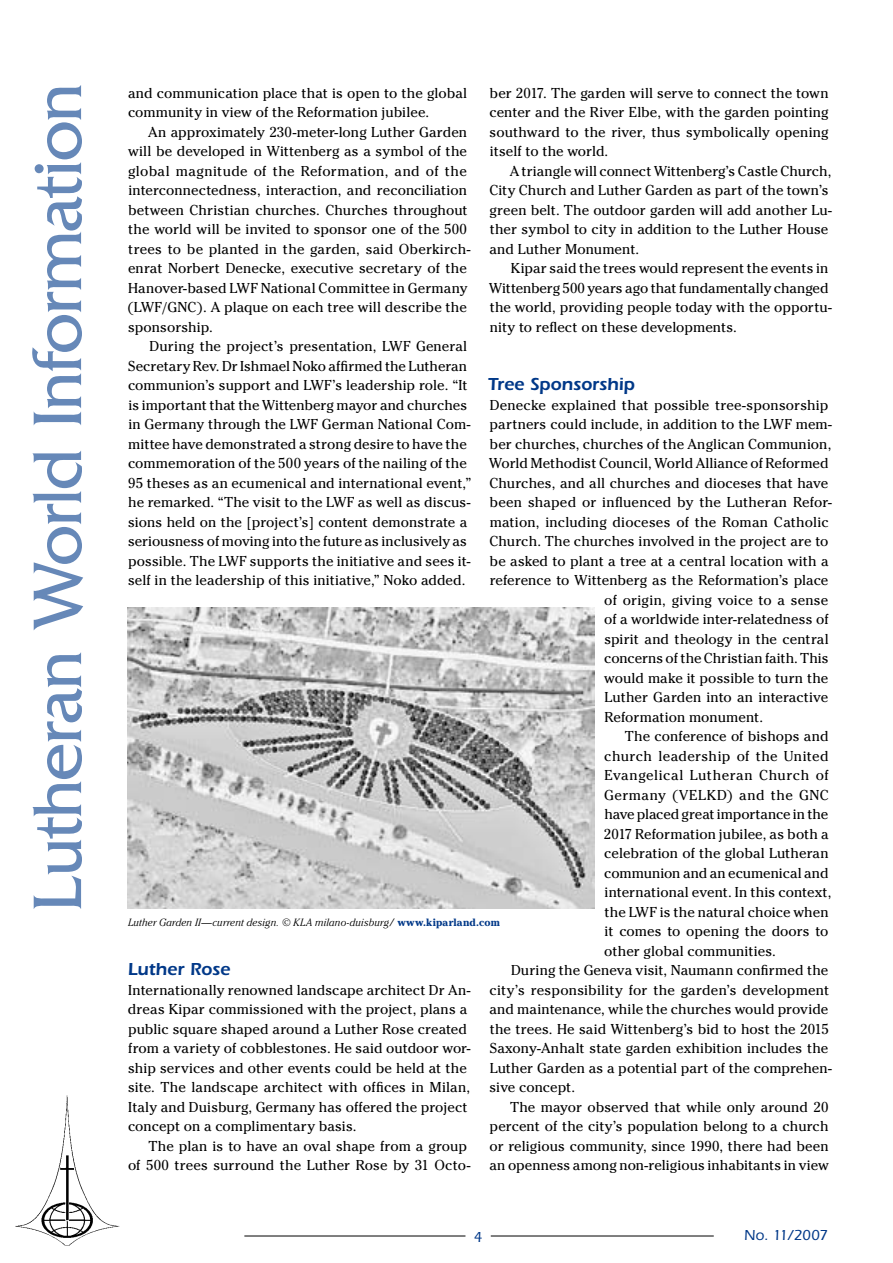
<style>
.page{position:relative;width:893px;height:1263px;background:#fff}
.page>*{position:absolute;margin:0;border:0;box-sizing:border-box;transform-origin:0 0}
.t1{font:72px "Friz Quadrata";letter-spacing:-.02em;color:#6688b8}
.t2{font:600 18px "Itc Eras";letter-spacing:-.005em;color:#003888}
.t3{font:500 15px "Itc Eras";letter-spacing:-.015em;color:#003888}
.t4{font:14.25px/19.5px "Cheltenham";letter-spacing:.005em;color:#000}
.t5{font:14.25px "Cheltenham";letter-spacing:.04em;color:#000}
.t6{font:14.25px "Cheltenham";letter-spacing:-.015em;color:#000}
.t7{font:14.25px "Cheltenham";letter-spacing:.025em;color:#000}
.t8{font:italic 300 10.5px "Cheltenham";letter-spacing:.015em;color:#000}
.s1{font-weight:700;font-style:normal;color:#003888}
</style>
<div class="page">
<hr style="left:491px;top:1235px;width:223px;height:1px;background:#000">
<hr style="left:244px;top:1235px;width:221px;height:1px;background:#000">
<img style="left:15px;top:1095px;width:105px;height:151px">
<img style="left:128px;top:607px;width:467px;height:301px">
<h1 class="t1" style="left:17px;top:912px;width:830px;rotate:-90deg">Lutheran World Information</h1>
<p class="t4" style="left:128px;top:83px;width:341px">and communication place that is open to the global community in view of the Reformation jubilee.</p>
<p class="t4" style="left:489px;top:83px;width:341px;text-align:justify">ber 2017. The garden will serve to connect the town center and the River Elbe, with the garden pointing southward to the river, thus symbolically opening itself to the world.</p>
<p class="t4" style="left:489px;top:161px;width:344px;text-indent:20px">A triangle will connect Wittenberg’s Castle Church, City Church and Luther Garden as part of the town’s green belt. The outdoor garden will add another Lu&shy;ther symbol to city in addition to the Luther House and Luther Monument.</p>
<p class="t4" style="left:489px;top:258px;width:344px;text-indent:22px">Kipar said the trees would represent the events in Wittenberg 500 years ago that fundamentally changed the world, providing people today with the opportu&shy;nity to reflect on these developments.</p>
<p class="t4" style="left:127px;top:122px;width:345px;text-indent:21px">An approximately 230-meter-long Luther Garden will be developed in Wittenberg as a symbol of the global magnitude of the Reformation, and of the interconnectedness, interaction, and reconciliation between Christian churches. Churches throughout the world will be invited to sponsor one of the 500 trees to be planted in the garden, said Oberkirch&shy;enrat Norbert Denecke, executive secretary of the Hanover-based LWF National Committee in Germany (LWF/GNC). A plaque on each tree will describe the sponsorship.</p>
<p class="t4" style="left:128px;top:336px;width:345px;text-indent:22px">During the project’s presentation, LWF General Secretary Rev. Dr Ishmael Noko affirmed the Lutheran communion’s support and LWF’s leadership role. “It is important that the Wittenberg mayor and churches in Germany through the LWF German National Com&shy;mittee have demonstrated a strong desire to have the commemoration of the 500 years of the nailing of the 95 theses as an ecumenical and international event,” he remarked. “The visit to the LWF as well as discus&shy;sions held on the [project’s] content demonstrate a seriousness of moving into the future as inclusively as possible. The LWF supports the initiative and sees it&shy;self in the leadership of this initiative,” Noko added.</p>
<p class="t2" style="left:488px;top:374px;width:148px">Tree Sponsorship</p>
<p class="t4" style="left:490px;top:395px;width:340px">Denecke explained that possible tree-sponsorship</p>
<p class="t4" style="left:490px;top:414px;width:344px">partners could include, in addition to the LWF mem-</p>
<p class="t4" style="left:490px;top:434px;width:343px">ber churches, churches of the Anglican Communion,</p>
<p class="t4" style="left:489px;top:453px;width:341px">World Methodist Council, World Alliance of Reformed</p>
<p class="t4" style="left:489px;top:473px;width:340px">Churches, and all churches and dioceses that have</p>
<p class="t4" style="left:490px;top:492px;width:344px">been shaped or influenced by the Lutheran Refor-</p>
<p class="t4" style="left:490px;top:512px;width:341px">mation, including dioceses of the Roman Catholic</p>
<p class="t4" style="left:489px;top:531px;width:341px">Church. The churches involved in the project are to</p>
<p class="t4" style="left:490px;top:551px;width:340px">be asked to plant a tree at a central location with a</p>
<p class="t4" style="left:490px;top:570px;width:340px">reference to Wittenberg as the Reformation’s place</p>
<p class="t4" style="left:604px;top:590px;width:226px">of origin, giving voice to a sense</p>
<p class="t4" style="left:604px;top:609px;width:226px">of a worldwide inter-relatedness of</p>
<p class="t4" style="left:604px;top:629px;width:226px">spirit and theology in the central</p>
<p class="t4" style="left:604px;top:648px;width:226px">concerns of the Christian faith. This</p>
<p class="t4" style="left:604px;top:668px;width:226px">would make it possible to turn the</p>
<p class="t4" style="left:604px;top:687px;width:225px">Luther Garden into an interactive</p>
<p class="t4" style="left:604px;top:707px;width:160px">Reformation monument.</p>
<p class="t4" style="left:625px;top:726px;width:205px">The conference of bishops and</p>
<p class="t7" style="left:604px;top:747px;width:226px">church leadership of the United</p>
<p class="t5" style="left:605px;top:767px;width:226px">Evangelical Lutheran Church of</p>
<p class="t5" style="left:604px;top:786px;width:226px">Germany (VELKD) and the GNC</p>
<p class="t6" style="left:604px;top:806px;width:225px">have placed great importance in the</p>
<p class="t4" style="left:604px;top:824px;width:226px">2017 Reformation jubilee, as both a</p>
<p class="t4" style="left:604px;top:843px;width:226px">celebration of the global Lutheran</p>
<p class="t4" style="left:604px;top:863px;width:226px">communion and an ecumenical and</p>
<p class="t4" style="left:605px;top:882px;width:228px">international event. In this context,</p>
<p class="t4" style="left:604px;top:902px;width:226px">the LWF is the natural choice when</p>
<p class="t4" style="left:605px;top:921px;width:225px">it comes to opening the doors to</p>
<p class="t4" style="left:604px;top:941px;width:173px">other global communities.</p>
<p class="t4" style="left:511px;top:960px;width:319px">During the Geneva visit, Naumann confirmed the</p>
<p class="t4" style="left:489px;top:980px;width:341px">city’s responsibility for the garden’s development</p>
<p class="t4" style="left:489px;top:999px;width:340px">and maintenance, while the churches would provide</p>
<p class="t4" style="left:490px;top:1019px;width:341px">the trees. He said Wittenberg’s bid to host the 2015</p>
<p class="t4" style="left:490px;top:1038px;width:340px">Saxony-Anhalt state garden exhibition includes the</p>
<p class="t4" style="left:490px;top:1058px;width:344px">Luther Garden as a potential part of the comprehen-</p>
<p class="t4" style="left:490px;top:1077px;width:87px">sive concept.</p>
<p class="t4" style="left:510px;top:1097px;width:320px">The mayor observed that while only around 20</p>
<p class="t4" style="left:490px;top:1116px;width:341px">percent of the city’s population belong to a church</p>
<p class="t4" style="left:489px;top:1136px;width:341px">or religious community, since 1990, there had been</p>
<p class="t4" style="left:489px;top:1155px;width:341px">an openness among non-religious inhabitants in view</p>
<p class="t8" style="left:128px;top:916px;width:373px">Luther Garden II—current design. © KLA milano-duisburg/ <span class="s1">www.kiparland.com</span></p>
<p class="t2" style="left:128px;top:959px;width:104px">Luther Rose</p>
<p class="t4" style="left:128px;top:980px;width:344px">Internationally renowned landscape architect Dr An&shy;dreas Kipar commissioned with the project, plans a public square shaped around a Luther Rose created from a variety of cobblestones. He said outdoor wor&shy;ship services and other events could be held at the site. The landscape architect with offices in Milan, Italy and Duisburg, Germany has offered the project concept on a complimentary basis.</p>
<p class="t4" style="left:128px;top:1136px;width:344px;text-align:right">The plan is to have an oval shape from a group<br>of 500 trees surround the Luther Rose by 31 Octo-</p>
<p class="t3" style="left:744px;top:1227px;width:86px">No. 11/2007</p>
</div>
